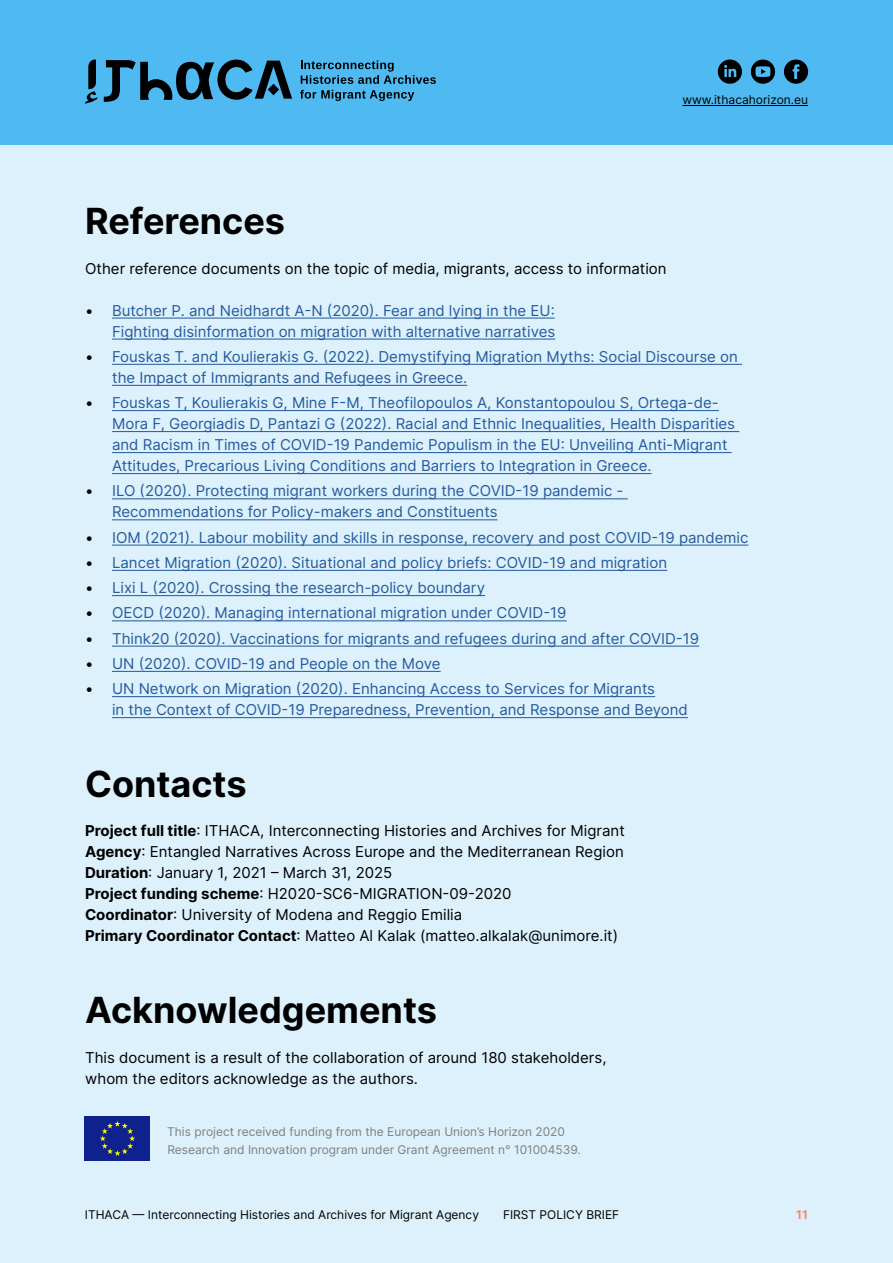
<style>
.page{position:relative;width:893px;height:1263px;background:#dcf1fc}
.page>*{position:absolute;margin:0;border:0;box-sizing:border-box;transform-origin:0 0}
.t1{font:700 36px "Inter";color:#000}
.t2{font:15px/21px "Inter";color:#265b9b}
.t3{font:15px/21px "Inter";color:#000}
.t4{font:12px/18px "Inter";color:#7f7f7f}
.t5{font:12px "Inter";color:#000}
.t6{font:700 12px "Inter";color:#ff846e}
.s1{color:#000}
.s2{font-weight:700}
</style>
<div class="page">
<hr style="left:112px;top:318px;width:443px;height:1px;background:#265b9b">
<hr style="left:112px;top:339px;width:443px;height:1px;background:#265b9b">
<hr style="left:112px;top:364px;width:630px;height:1px;background:#265b9b">
<hr style="left:112px;top:385px;width:355px;height:1px;background:#265b9b">
<hr style="left:112px;top:410px;width:607px;height:1px;background:#265b9b">
<hr style="left:112px;top:431px;width:627px;height:1px;background:#265b9b">
<hr style="left:112px;top:452px;width:620px;height:1px;background:#265b9b">
<hr style="left:112px;top:473px;width:540px;height:1px;background:#265b9b">
<hr style="left:112px;top:498px;width:516px;height:1px;background:#265b9b">
<hr style="left:112px;top:519px;width:386px;height:1px;background:#265b9b">
<hr style="left:112px;top:545px;width:636px;height:1px;background:#265b9b">
<hr style="left:112px;top:570px;width:555px;height:1px;background:#265b9b">
<hr style="left:112px;top:595px;width:373px;height:1px;background:#265b9b">
<hr style="left:112px;top:620px;width:455px;height:1px;background:#265b9b">
<hr style="left:112px;top:646px;width:587px;height:1px;background:#265b9b">
<hr style="left:112px;top:671px;width:329px;height:1px;background:#265b9b">
<hr style="left:112px;top:696px;width:543px;height:1px;background:#265b9b">
<hr style="left:112px;top:717px;width:576px;height:1px;background:#265b9b">
<div style="left:84px;top:1117px;width:66px;height:44px;background:#0f218c"></div>
<svg style="left:100px;top:1121px;width:35px;height:35px"></svg>
<div style="left:0;top:0;width:893px;height:144px;background:#4fbaf2"></div>
<svg style="left:301px;top:60px;width:135px;height:24px"></svg>
<svg style="left:300px;top:90px;width:114px;height:11px"></svg>
<svg style="left:85px;top:60px;width:207px;height:44px"></svg>
<hr style="left:682px;top:105px;width:126px;height:1px;background:#000">
<svg style="left:751px;top:60px;width:24px;height:24px"></svg>
<svg style="left:718px;top:60px;width:24px;height:24px"></svg>
<svg style="left:784px;top:60px;width:24px;height:24px"></svg>
<h1 class="t1" style="left:85px;top:194px;width:202px">References</h1>
<p class="t5" style="left:682px;top:90px;width:127px">www.ithacahorizon.eu</p>
<p class="t3" style="left:85px;top:257px;width:583px">Other reference documents on the topic of media, migrants, access to information</p>
<p class="t2" style="left:85px;top:299px;width:472px;text-align:right"><span class="s1">•</span> Butcher P. and Neidhardt A-N (2020). Fear and lying in the EU:<br>Fighting disinformation on migration with alternative narratives</p>
<p class="t2" style="left:112px;top:346px;width:627px;text-indent:-27px"><span class="s1">•</span> Fouskas T. and Koulierakis G. (2022). Demystifying Migration Myths: Social Discourse on the Impact of Immigrants and Refugees in Greece.</p>
<p class="t2" style="left:112px;top:392px;width:625px;text-indent:-27px"><span class="s1">•</span> Fouskas T, Koulierakis G, Mine F-M, Theofilopoulos A, Konstantopoulou S, Ortega-de-Mora F, Georgiadis D, Pantazi G (2022). Racial and Ethnic Inequalities, Health Disparities and Racism in Times of COVID-19 Pandemic Populism in the EU: Unveiling Anti-Migrant Attitudes, Precarious Living Conditions and Barriers to Integration in Greece.</p>
<p class="t2" style="left:112px;top:480px;width:513px;text-indent:-27px"><span class="s1">•</span> ILO (2020). Protecting migrant workers during the COVID-19 pandemic -<br>Recommendations for Policy-makers and Constituents</p>
<p class="t2" style="left:85px;top:526px;width:665px"><span class="s1">•</span> IOM (2021). Labour mobility and skills in response, recovery and post COVID-19 pandemic</p>
<p class="t2" style="left:85px;top:551px;width:584px"><span class="s1">•</span> Lancet Migration (2020). Situational and policy briefs: COVID-19 and migration</p>
<p class="t2" style="left:85px;top:577px;width:402px"><span class="s1">•</span> Lixi L (2020). Crossing the research-policy boundary</p>
<p class="t2" style="left:85px;top:602px;width:483px"><span class="s1">•</span> OECD (2020). Managing international migration under COVID-19</p>
<p class="t2" style="left:85px;top:627px;width:616px"><span class="s1">•</span> Think20 (2020). Vaccinations for migrants and refugees during and after COVID-19</p>
<p class="t2" style="left:85px;top:652px;width:357px"><span class="s1">•</span> UN (2020). COVID-19 and People on the Move</p>
<p class="t2" style="left:112px;top:678px;width:577px;text-indent:-27px"><span class="s1">•</span> UN Network on Migration (2020). Enhancing Access to Services for Migrants<br>in the Context of COVID-19 Preparedness, Prevention, and Response and Beyond</p>
<h1 class="t1" style="left:85px;top:757px;width:163px">Contacts</h1>
<p class="t3" style="left:85px;top:820px;width:541px"><span class="s2">Project full title</span>: ITHACA, Interconnecting Histories and Archives for Migrant <span class="s2">Agency</span>: Entangled Narratives Across Europe and the Mediterranean Region <span class="s2">Duration</span>: January 1, 2021 – March 31, 2025<br><span class="s2">Project funding scheme</span>: H2020-SC6-MIGRATION-09-2020<br><span class="s2">Coordinator</span>: University of Modena and Reggio Emilia<br><span class="s2">Primary Coordinator Contact</span>: Matteo Al Kalak (matteo.alkalak@unimore.it)</p>
<h1 class="t1" style="left:85px;top:983px;width:353px">Acknowledgements</h1>
<p class="t3" style="left:85px;top:1046px;width:523px">This document is a result of the collaboration of around 180 stakeholders, whom the editors acknowledge as the authors.</p>
<p class="t4" style="left:167px;top:1122px;width:415px">This project received funding from the European Union’s Horizon 2020<br>Research and Innovation program under Grant Agreement n° 101004539.</p>
<p class="t5" style="left:85px;top:1206px;width:396px">ITHACA — Interconnecting Histories and Archives for Migrant Agency</p>
<p class="t5" style="left:503px;top:1206px;width:118px">FIRST POLICY BRIEF</p>
<p class="t6" style="left:796px;top:1206px;width:13px">11</p>
</div>
